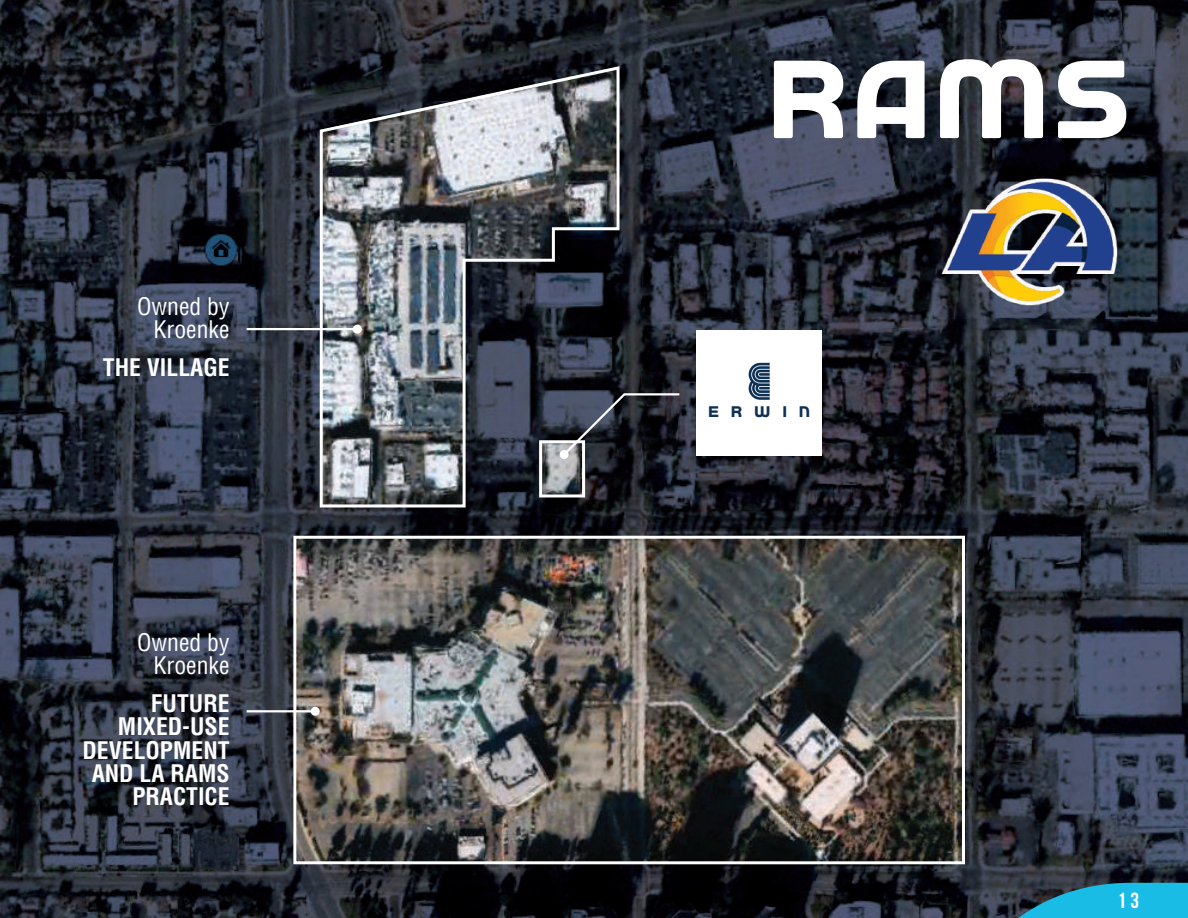
<style>
.page{position:relative;width:1188px;height:918px;background:#fff}
.page>*{position:absolute;margin:0;border:0;box-sizing:border-box;transform-origin:0 0}
.t1{font:105.15px "a Autobus Omnibus";color:#fff}
.t2{font:700 condensed 23.7px/23.2px "Helvetica LT Std";color:#fff;text-align:right}
.t3{font:condensed 23.7px/23.2px "Helvetica LT Std";color:#fff;text-align:right}
.t4{font:700 21.9px "Bebas Neue";color:#fff}
.t5{font:14.55px "a Autobus Omnibus";letter-spacing:.8em;color:#0f3156}
</style>
<div class="page">
<img style="left:0;top:0;width:1188px;height:918px">
<svg style="left:994px;top:883px;width:194px;height:35px;background:#1f92b1"></svg>
<img style="left:318px;top:64px;width:303px;height:445px">
<div style="left:293px;top:536px;width:672px;height:328px;border:3px solid #fff"></div>
<hr style="left:247px;top:328px;width:110px;height:2px;background:#fff">
<div style="left:353px;top:325px;width:9px;height:9px;background:#fff;border-radius:50%"></div>
<hr style="left:247px;top:710px;width:68px;height:2px;background:#fff">
<div style="left:311px;top:707px;width:9px;height:9px;background:#fff;border-radius:50%"></div>
<div style="left:539px;top:440px;width:46px;height:57px;border:3px solid #fff"></div>
<div style="left:696px;top:330px;width:126px;height:126px;background:#fff"></div>
<svg style="left:749px;top:363px;width:21px;height:37px"></svg>
<svg style="left:561px;top:392px;width:121px;height:66px;background:#32353f"></svg>
<div style="left:560px;top:450px;width:9px;height:9px;background:#fff;border-radius:50%"></div>
<img style="left:935px;top:169px;width:193px;height:149px">
<p class="t3" style="left:137px;top:294px;width:94px">Owned by<br>Kroenke</p>
<p class="t2" style="left:103px;top:356px;width:128px">THE VILLAGE</p>
<p class="t3" style="left:137px;top:630px;width:94px">Owned by<br>Kroenke</p>
<p class="t2" style="left:82px;top:692px;width:149px">FUTURE<br>MIXED-USE<br>DEVELOPMENT<br>AND LA RAMS<br>PRACTICE</p>
<h1 class="t1" style="left:766px;top:54px;width:368px">RAMS</h1>
<p class="t5" style="left:708px;top:406px;width:104px">ERWIN</p>
<p class="t4" style="left:1117px;top:888px;width:23px">13</p>
</div>
